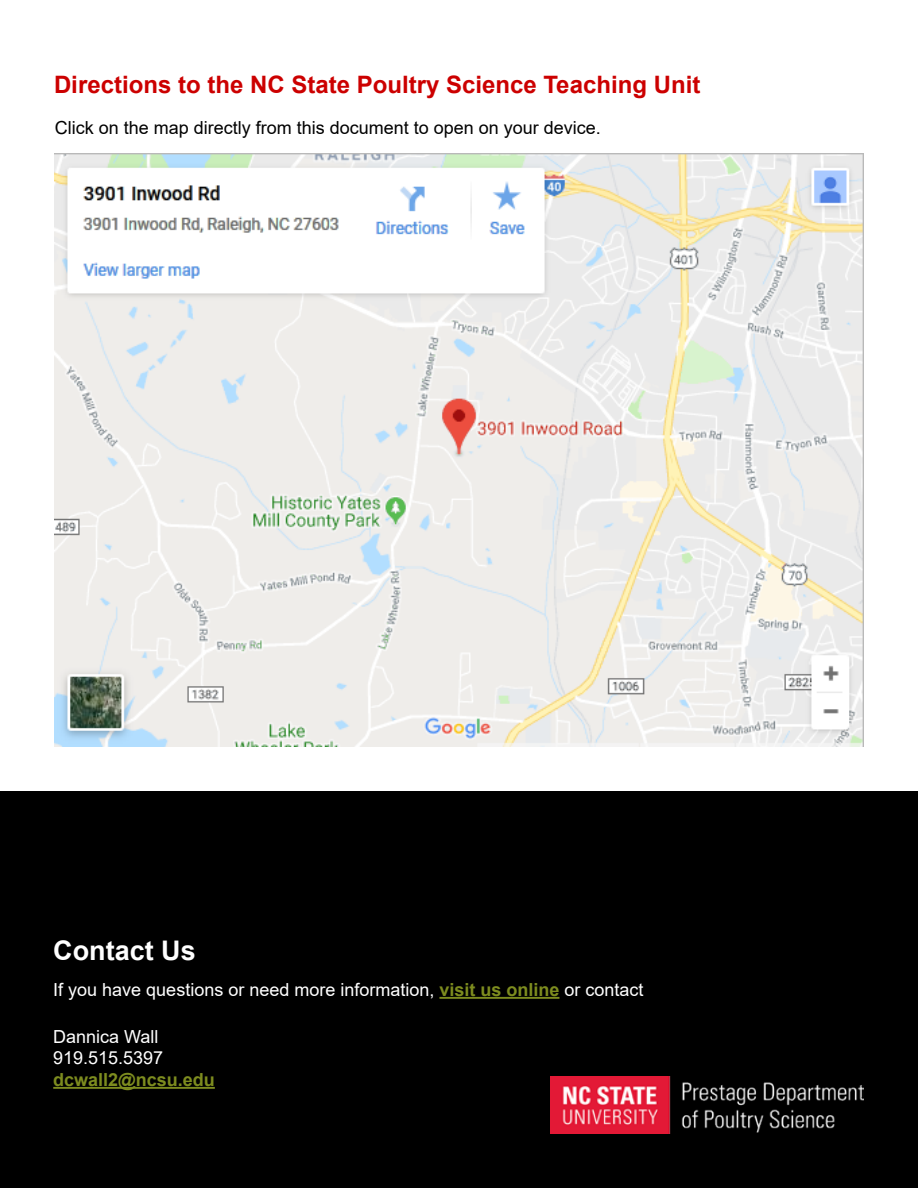
<style>
.page{position:relative;width:918px;height:1188px;background:#fff}
.page>*{position:absolute;margin:0;border:0;box-sizing:border-box;transform-origin:0 0}
.t1{font:700 27px "Arial";color:#fff}
.t2{font:700 24px "Arial";color:#c00}
.t3{font:18px/21.6px "Arial";color:#fff}
.t4{font:18px "Arial";color:#000}
.t5{font:700 18px "Arial";color:#7d8c1f}
.s1{font-weight:700;color:#7d8c1f}
</style>
<div class="page">
<div style="left:0;top:791px;width:918px;height:397px;background:#000"></div>
<img style="left:54px;top:153px;width:810px;height:593px">
<hr style="left:439px;top:997px;width:120px;height:2px;background:#7d8c1f">
<hr style="left:53px;top:1087px;width:162px;height:2px;background:#7d8c1f">
<img style="left:551px;top:1077px;width:313px;height:57px">
<h2 class="t2" style="left:54px;top:68px;width:648px">Directions to the NC State Poultry Science Teaching Unit</h2>
<p class="t4" style="left:55px;top:116px;width:548px">Click on the map directly from this document to open on your device.</p>
<h1 class="t1" style="left:53px;top:932px;width:144px">Contact Us</h1>
<p class="t3" style="left:53px;top:979px;width:592px">If you have questions or need more information, <span class="s1">visit us online</span> or contact</p>
<p class="t3" style="left:53px;top:1026px;width:112px">Dannica Wall<br>919.515.5397</p>
<p class="t5" style="left:53px;top:1067px;width:163px">dcwall2@ncsu.edu</p>
</div>
